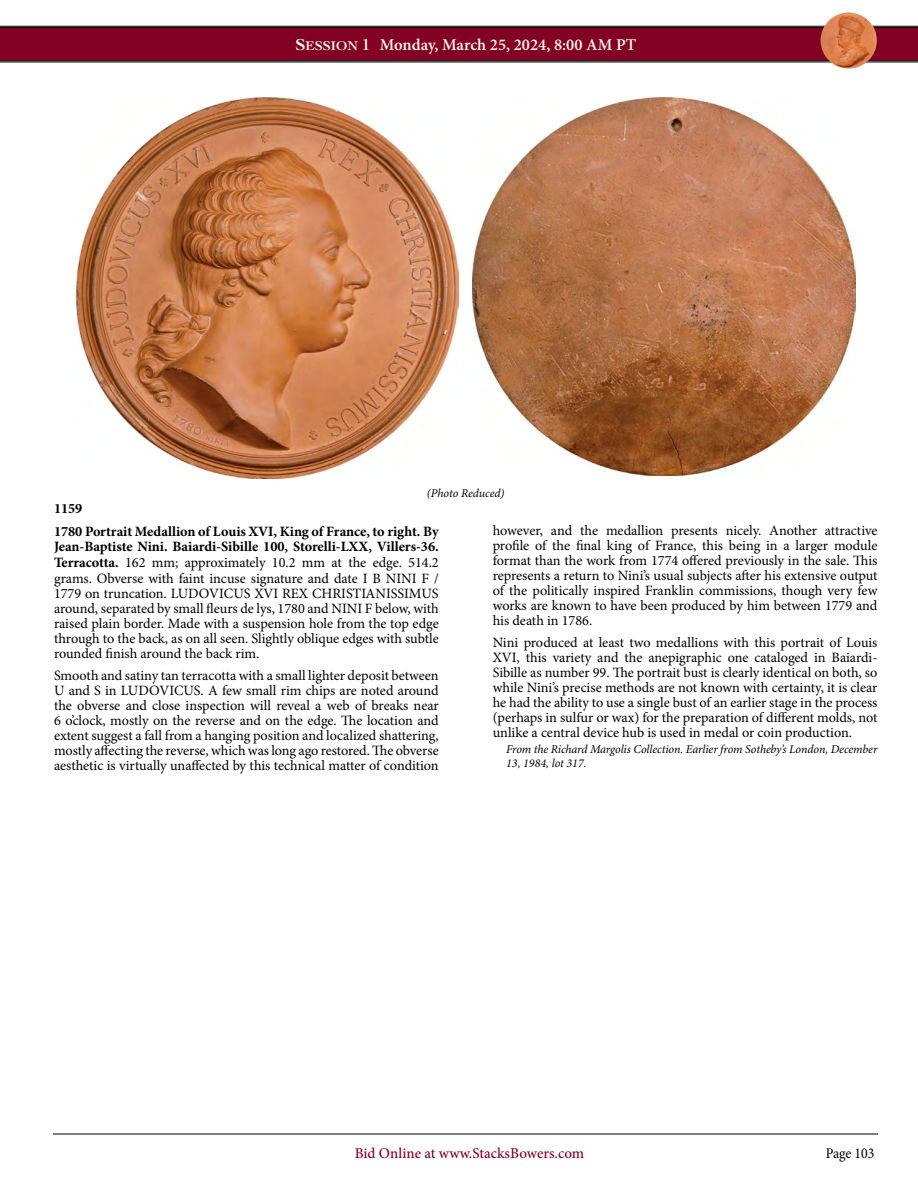
<style>
.page{position:relative;width:918px;height:1188px;background:#fff}
.page>*{position:absolute;margin:0;border:0;box-sizing:border-box;transform-origin:0 0}
.t1{font:600 16.5px "Minion Pro";color:#fff7ea}
.t2{font:500 15px "Minion Pro";color:#820024}
.t3{font:condensed 15px "Minion Pro";letter-spacing:-.005em;color:#000}
._2_column_Regular{font:14.25px/15px "Minion Pro";letter-spacing:-.005em;color:#000;text-align:justify}
.Lot_Number_Regular{font:700 14.25px "Minion Pro";color:#000}
.Pedigree_2_Column_Regular{font:italic 12px/13.5px "Minion Pro";letter-spacing:-.005em;color:#000}
.Coin_Box_space_after{font:italic 12px "Minion Pro";letter-spacing:-.005em;color:#000}
.s1{font-family:"Cochin Bold SC800";font-weight:400}
.s2{font-family:"Cochin Bold SC800";font-weight:400;font-size:13.2px}
.s3{font-weight:700}
</style>
<div class="page">
<svg style="left:0;top:26px;width:918px;height:36px;background:#790524"></svg>
<hr style="left:53px;top:1134px;width:825px;height:1px;background:#000">
<img style="left:821px;top:12px;width:56px;height:57px;border-radius:28px">
<img style="left:76px;top:97px;width:383px;height:382px">
<img style="left:472px;top:97px;width:383px;height:378px">
<p class="t1" style="left:295px;top:33px;width:342px"><span class="s1">S</span><span class="s2">ESSION</span> <span class="s1">1</span> Monday, March 25, 2024, 8:00 AM PT</p>
<p class="Coin_Box_space_after" style="left:427px;top:486px;width:79px">(Photo Reduced)</p>
<p class="Lot_Number_Regular" style="left:54px;top:499px;width:30px">1159</p>
<p class="_2_column_Regular" style="left:54px;top:524px;width:386px"><span class="s3">1780 Portrait Medallion of Louis XVI, King of France, to right. By Jean-Baptiste Nini. Baiardi-Sibille 100, Storelli-LXX, Villers-36.<br>Terracotta.</span> 162 mm; approximately 10.2 mm at the edge. 514.2 grams. Obverse with faint incuse signature and date I B NINI F / 1779 on truncation. LUDOVICUS XVI REX CHRISTIANISSIMUS around, separated by small fleurs de lys, 1780 and NINI F below, with raised plain border. Made with a suspension hole from the top edge through to the back, as on all seen. Slightly oblique edges with subtle rounded finish around the back rim.</p>
<p class="_2_column_Regular" style="left:54px;top:668px;width:386px">Smooth and satiny tan terracotta with a small lighter deposit between U and S in LUDOVICUS. A few small rim chips are noted around the obverse and close inspection will reveal a web of breaks near 6 o’clock, mostly on the reverse and on the edge. The location and extent suggest a fall from a hanging position and localized shattering, mostly affecting the reverse, which was long ago restored. The obverse aesthetic is virtually unaffected by this technical matter of condition</p>
<p class="_2_column_Regular" style="left:493px;top:523px;width:386px">however, and the medallion presents nicely. Another attractive profile of the final king of France, this being in a larger module format than the work from 1774 offered previously in the sale. This represents a return to Nini’s usual subjects after his extensive output of the politically inspired Franklin commissions, though very few works are known to have been produced by him between 1779 and his death in 1786.</p>
<p class="_2_column_Regular" style="left:493px;top:635px;width:386px">Nini produced at least two medallions with this portrait of Louis XVI, this variety and the anepigraphic one cataloged in Baiardi-Sibille as number 99. The portrait bust is clearly identical on both, so while Nini’s precise methods are not known with certainty, it is clear he had the ability to use a single bust of an earlier stage in the process (perhaps in sulfur or wax) for the preparation of different molds, not unlike a central device hub is used in medal or coin production.</p>
<p class="Pedigree_2_Column_Regular" style="left:506px;top:743px;width:373px">From the Richard Margolis Collection. Earlier from Sotheby’s London, December<br>13, 1984, lot 317.</p>
<p class="t2" style="left:355px;top:1143px;width:231px">Bid Online at www.StacksBowers.com</p>
<p class="t3" style="left:826px;top:1144px;width:50px">Page 103</p>
</div>
